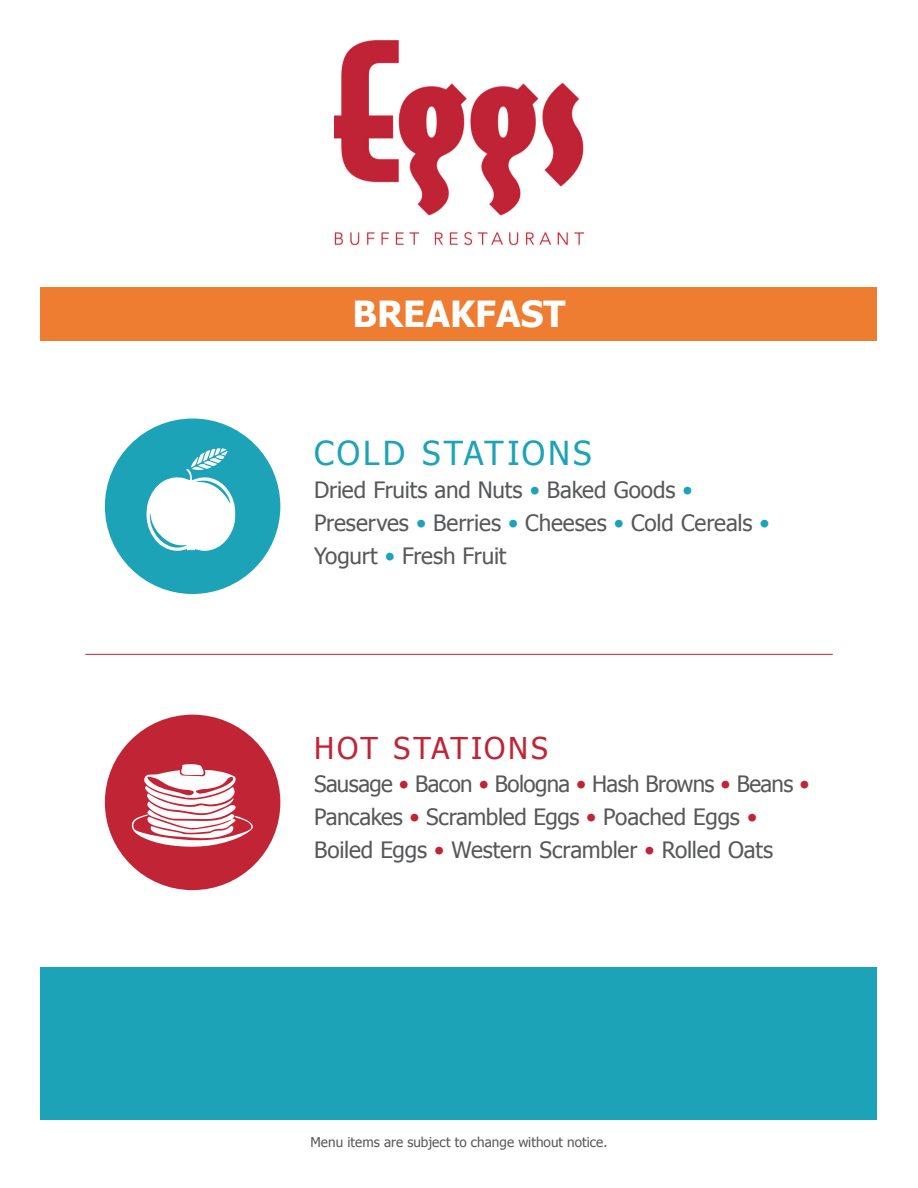
<style>
.page{position:relative;width:918px;height:1188px;background:#fff}
.page>*{position:absolute;margin:0;border:0;box-sizing:border-box;transform-origin:0 0}
.t1{font:700 36px "Tahoma";color:#fff}
.t2{font:33px "Tahoma";letter-spacing:.09em;color:#1ca3b7}
.t3{font:30px "Tahoma";letter-spacing:.095em;color:#c12435}
.t4{font:22.5px/33px "Tahoma";letter-spacing:-.01em;color:#57585a}
.t5{font:13.5px "Tahoma";letter-spacing:.005em;color:#57585a}
.s1{color:#1ca3b7}
.s2{color:#c12435}
</style>
<div class="page">
<div style="left:40px;top:287px;width:838px;height:54px;background:#ee7c31"></div>
<img style="left:334px;top:40px;width:250px;height:206px">
<div style="left:40px;top:967px;width:838px;height:153px;background:#1ca3b7"></div>
<hr style="left:86px;top:654px;width:746px;height:1px;background:#c12435">
<div style="left:105px;top:419px;width:175px;height:175px;background:#1ca3b7;border-radius:50%"></div>
<svg style="left:147px;top:448px;width:88px;height:103px"></svg>
<div style="left:105px;top:715px;width:175px;height:175px;background:#c02435;border-radius:50%"></div>
<svg style="left:132px;top:764px;width:121px;height:83px"></svg>
<h1 class="t1" style="left:352px;top:289px;width:215px">BREAKFAST</h1>
<h2 class="t2" style="left:314px;top:431px;width:279px">COLD STATIONS</h2>
<p class="t4" style="left:314px;top:472px;width:457px">Dried Fruits and Nuts <span class="s1">•</span> Baked Goods <span class="s1">•<br></span>Preserves <span class="s1">•</span> Berries <span class="s1">•</span> Cheeses <span class="s1">•</span> Cold Cereals <span class="s1">•<br></span>Yogurt <span class="s1">•</span> Fresh Fruit</p>
<h3 class="t3" style="left:314px;top:728px;width:235px">HOT STATIONS</h3>
<p class="t4" style="left:314px;top:766px;width:497px">Sausage <span class="s2">•</span> Bacon <span class="s2">•</span> Bologna <span class="s2">•</span> Hash Browns <span class="s2">•</span> Beans <span class="s2">•<br></span>Pancakes <span class="s2">•</span> Scrambled Eggs <span class="s2">•</span> Poached Eggs <span class="s2">•<br></span>Boiled Eggs <span class="s2">•</span> Western Scrambler <span class="s2">•</span> Rolled Oats</p>
<p class="t5" style="left:311px;top:1133px;width:298px">Menu items are subject to change without notice.</p>
</div>
